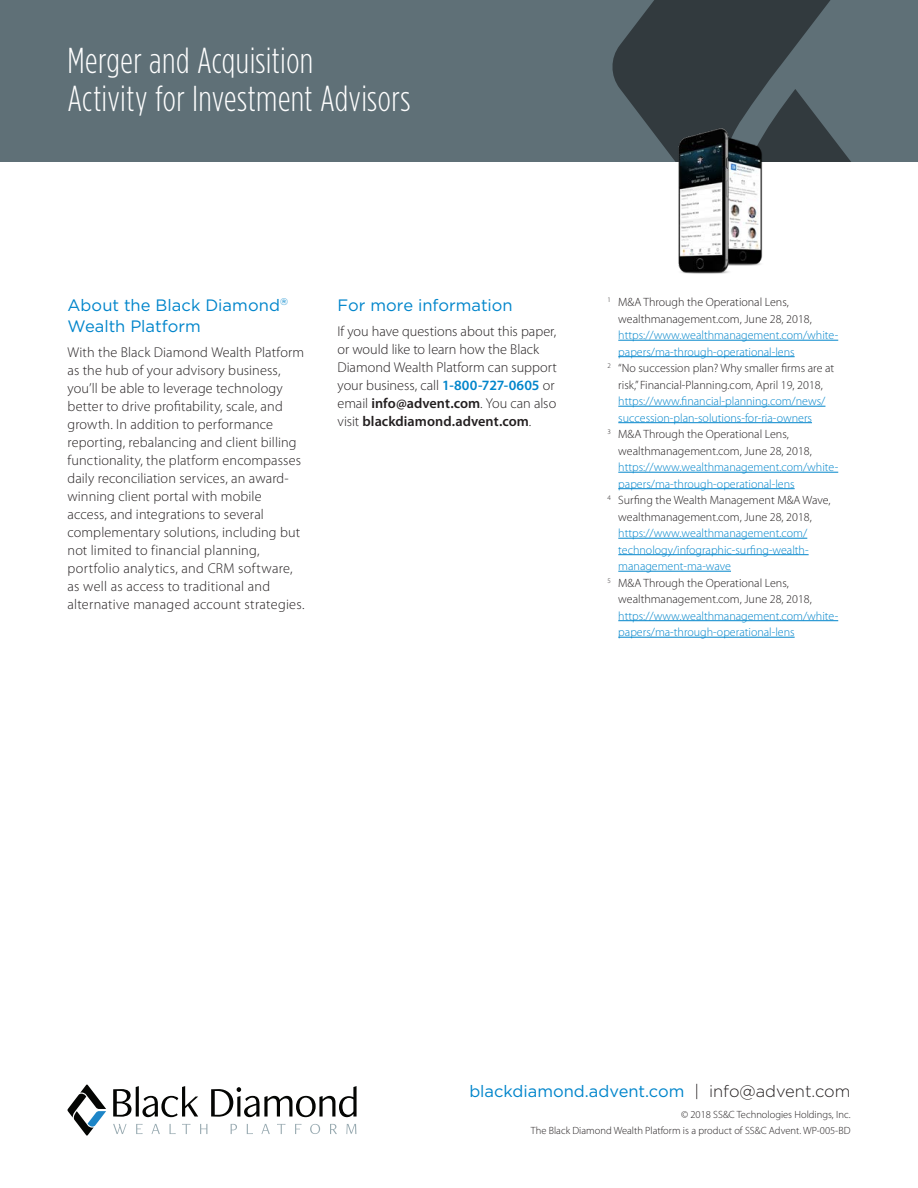
<style>
.page{position:relative;width:918px;height:1188px;background:#fff}
.page>*{position:absolute;margin:0;border:0;box-sizing:border-box;transform-origin:0 0}
.TITLE_back_cover{font:300 36px/37.5px "Gotham Condensed";letter-spacing:.01em;color:#fff}
.TEXT_blue_subhead{font:16.5px/21px "Gotham";color:#0085cb}
.TEXT{font:300 14.25px/18px "Myriad Pro";letter-spacing:.01em;color:#231f20}
.TEXT_footnote{font:300 12px/16.5px "Myriad Pro";color:#0085cb}
.TEXT_footnote-2{font:300 12px/16.5px "Myriad Pro";color:#231f20}
.TEXT_copyright{font:300 10.5px/16.5px "Myriad Pro";color:#231f20;text-align:right}
.s1{font-weight:600;color:#0085cb}
.s2{font-weight:600}
.s3{color:#231f20}
.s4{color:#0085cb}
.s5{font-weight:300;color:#231f20}
</style>
<div class="page">
<svg style="left:0;top:0;width:918px;height:162px;background:#58676e"></svg>
<hr style="left:618px;top:340px;width:220px;height:1px;background:#0085cb">
<hr style="left:618px;top:356px;width:177px;height:1px;background:#0085cb">
<hr style="left:618px;top:406px;width:207px;height:1px;background:#0085cb">
<hr style="left:618px;top:422px;width:194px;height:1px;background:#0085cb">
<hr style="left:618px;top:472px;width:220px;height:1px;background:#0085cb">
<hr style="left:618px;top:488px;width:177px;height:1px;background:#0085cb">
<hr style="left:618px;top:538px;width:189px;height:1px;background:#0085cb">
<hr style="left:618px;top:554px;width:191px;height:1px;background:#0085cb">
<hr style="left:618px;top:571px;width:113px;height:1px;background:#0085cb">
<hr style="left:618px;top:620px;width:220px;height:1px;background:#0085cb">
<hr style="left:618px;top:637px;width:177px;height:1px;background:#0085cb">
<img style="left:703px;top:119px;width:73px;height:147px">
<img style="left:672px;top:122px;width:74px;height:152px">
<svg style="left:113px;top:1124px;width:14px;height:10px"></svg>
<svg style="left:136px;top:1124px;width:7px;height:10px"></svg>
<svg style="left:152px;top:1124px;width:8px;height:10px"></svg>
<svg style="left:170px;top:1124px;width:6px;height:10px"></svg>
<svg style="left:182px;top:1124px;width:8px;height:10px"></svg>
<svg style="left:200px;top:1124px;width:7px;height:10px"></svg>
<svg style="left:231px;top:1124px;width:6px;height:10px"></svg>
<svg style="left:247px;top:1124px;width:6px;height:10px"></svg>
<svg style="left:261px;top:1124px;width:9px;height:10px"></svg>
<svg style="left:277px;top:1124px;width:8px;height:10px"></svg>
<svg style="left:295px;top:1124px;width:6px;height:10px"></svg>
<svg style="left:310px;top:1124px;width:10px;height:10px"></svg>
<svg style="left:330px;top:1124px;width:7px;height:10px"></svg>
<svg style="left:346px;top:1124px;width:10px;height:10px"></svg>
<svg style="left:113px;top:1086px;width:85px;height:31px"></svg>
<svg style="left:211px;top:1086px;width:146px;height:31px"></svg>
<svg style="left:68px;top:1085px;width:38px;height:51px"></svg>
<p class="TITLE_back_cover" style="left:68px;top:41px;width:345px">Merger and Acquisition<br>Activity for Investment Advisors</p>
<p class="TEXT_blue_subhead" style="left:68px;top:294px;width:222px">About the Black Diamond<sup>®<br></sup>Wealth Platform</p>
<p class="TEXT" style="left:68px;top:343px;width:239px">With the Black Diamond Wealth Platform as the hub of your advisory business, you’ll be able to leverage technology better to drive profitability, scale, and growth. In addition to performance reporting, rebalancing and client billing functionality, the platform encompasses daily reconciliation services, an award&shy;winning client portal with mobile access, and integrations to several complementary solutions, including but not limited to financial planning, portfolio analytics, and CRM software, as well as access to traditional and alternative managed account strategies.</p>
<p class="TEXT_blue_subhead" style="left:338px;top:294px;width:177px">For more information</p>
<p class="TEXT" style="left:338px;top:322px;width:221px">If you have questions about this paper, or would like to learn how the Black Diamond Wealth Platform can support your business, call <span class="s1">1-800-727-0605</span> or email <span class="s2">info@advent.com</span>. You can also visit <span class="s2">blackdiamond.advent.com</span>.</p>
<p class="TEXT_footnote" style="left:618px;top:294px;width:221px;text-indent:-11px"><sup>1</sup> <span class="s3">M&amp;A Through the Operational Lens, wealthmanagement.com, June 28, 2018, </span>https://www.wealthmanagement.com/white&shy;papers/ma-through-operational-lens</p>
<p class="TEXT_footnote-2" style="left:618px;top:360px;width:218px;text-indent:-11px"><sup>2</sup> “No succession plan? Why smaller firms are at risk,” Financial-Planning.com, April 19, 2018, <span class="s4">https://www.financial-planning.com/news/ succession-plan-solutions-for-ria-owners</span></p>
<p class="TEXT_footnote" style="left:618px;top:426px;width:221px;text-indent:-11px"><sup>3</sup> <span class="s3">M&amp;A Through the Operational Lens, wealthmanagement.com, June 28, 2018, </span>https://www.wealthmanagement.com/white&shy;papers/ma-through-operational-lens</p>
<p class="TEXT_footnote" style="left:618px;top:492px;width:214px;text-indent:-11px"><sup>4</sup> <span class="s3">Surfing the Wealth Management M&amp;A Wave, wealthmanagement.com, June 28, 2018, </span>https://www.wealthmanagement.com/ technology/infographic-surfing-wealth&shy;management-ma-wave</p>
<p class="TEXT_footnote" style="left:618px;top:574px;width:221px;text-indent:-11px"><sup>5</sup> <span class="s3">M&amp;A Through the Operational Lens, wealthmanagement.com, June 28, 2018, </span>https://www.wealthmanagement.com/white&shy;papers/ma-through-operational-lens</p>
<p class="TEXT_blue_subhead" style="left:469px;top:1080px;width:383px">blackdiamond.advent.com <span class="s5">| info@advent.com</span></p>
<p class="TEXT_copyright" style="left:531px;top:1106px;width:321px">© 2018 SS&amp;C Technologies Holdings, Inc.<br>The Black Diamond Wealth Platform is a product of SS&amp;C Advent. WP-005-BD</p>
</div>
